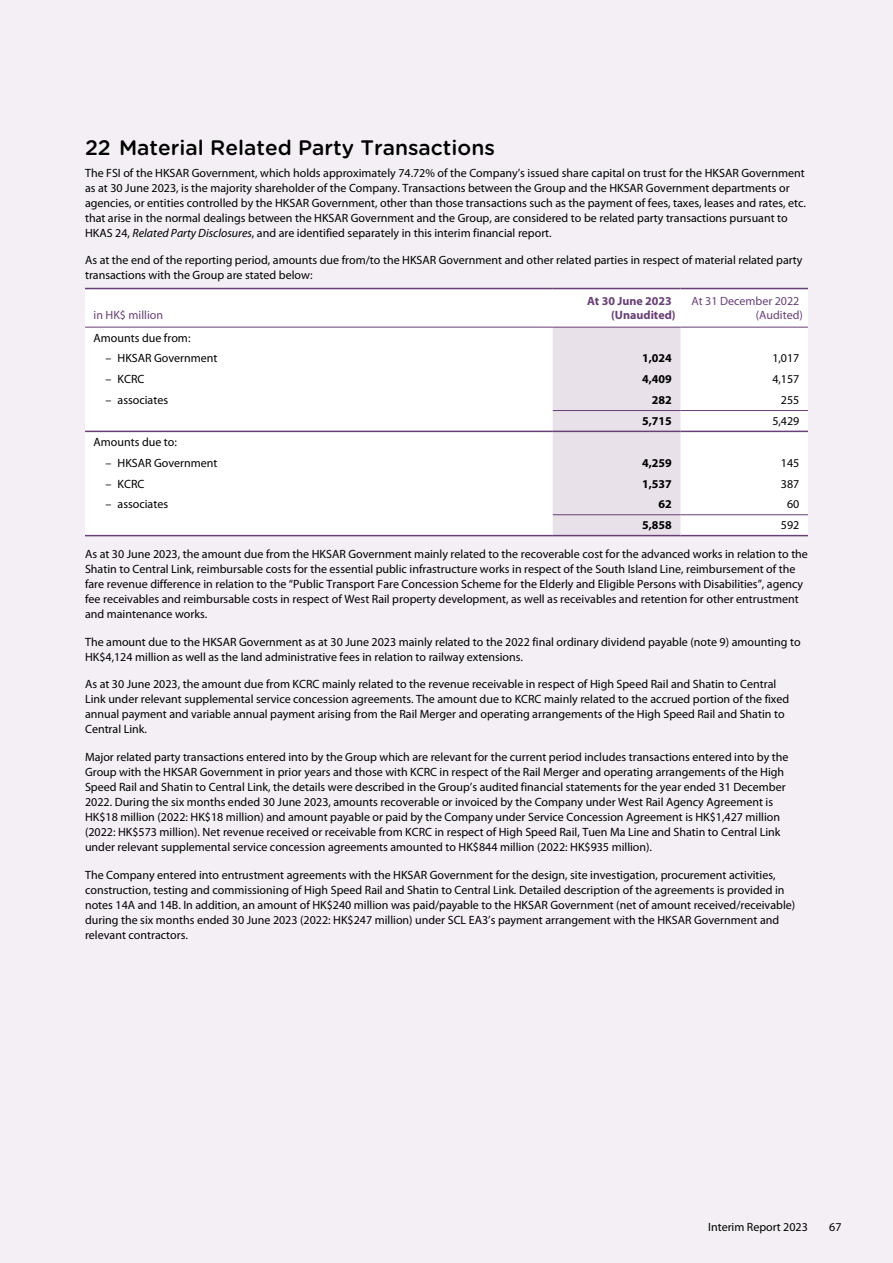
<style>
.page{position:relative;width:893px;height:1263px;background:#f3eff4}
.page>*{position:absolute;margin:0;border:0;box-sizing:border-box;transform-origin:0 0}
.t1{font:500 21px "Gotham Rounded";color:#000}
.t2{font:12px/15px "Myriad Pro";color:#000}
.t3{font:12px/13.5px "Myriad Pro";color:#693f77;text-align:right}
.t4{font:700 12px "Myriad Pro";color:#000}
.t5{font:700 12px/13.5px "Myriad Pro";color:#693f77}
.s1{font-style:italic}
</style>
<div class="page">
<div style="left:85px;top:289px;width:723px;height:246px;background:#fff"></div>
<div style="left:553px;top:328px;width:127px;height:207px;background:#e8e1e9"></div>
<hr style="left:85px;top:288px;width:468px;height:1px;background:#693f77">
<hr style="left:553px;top:288px;width:127px;height:1px;background:#693f77">
<hr style="left:680px;top:288px;width:128px;height:1px;background:#693f77">
<hr style="left:85px;top:327px;width:468px;height:1px;background:#693f77">
<hr style="left:553px;top:327px;width:127px;height:1px;background:#693f77">
<hr style="left:680px;top:327px;width:128px;height:1px;background:#693f77">
<hr style="left:85px;top:535px;width:468px;height:1px;background:#693f77">
<hr style="left:553px;top:535px;width:127px;height:1px;background:#693f77">
<hr style="left:680px;top:535px;width:128px;height:1px;background:#693f77">
<hr style="left:553px;top:514px;width:127px;height:1px;background:#693f77">
<hr style="left:680px;top:514px;width:128px;height:1px;background:#693f77">
<hr style="left:85px;top:431px;width:468px;height:1px;background:#693f77">
<hr style="left:553px;top:431px;width:127px;height:1px;background:#693f77">
<hr style="left:680px;top:431px;width:128px;height:1px;background:#693f77">
<hr style="left:553px;top:410px;width:127px;height:1px;background:#693f77">
<hr style="left:680px;top:410px;width:128px;height:1px;background:#693f77">
<h1 class="t1" style="left:85px;top:133px;width:411px">22 Material Related Party Transactions</h1>
<p class="t2" style="left:85px;top:165px;width:722px">The FSI of the HKSAR Government, which holds approximately 74.72% of the Company’s issued share capital on trust for the HKSAR Government as at 30 June 2023, is the majority shareholder of the Company. Transactions between the Group and the HKSAR Government departments or agencies, or entities controlled by the HKSAR Government, other than those transactions such as the payment of fees, taxes, leases and rates, etc. that arise in the normal dealings between the HKSAR Government and the Group, are considered to be related party transactions pursuant to HKAS 24, <span class="s1">Related Party Disclosures</span>, and are identified separately in this interim financial report.</p>
<p class="t2" style="left:85px;top:253px;width:719px">As at the end of the reporting period, amounts due from/to the HKSAR Government and other related parties in respect of material related party transactions with the Group are stated below:</p>
<p class="t3" style="left:94px;top:308px;width:71px">in HK$ million</p>
<p class="t5" style="left:611px;top:294px;width:66px;text-indent:-24px">At 30 June 2023 (Unaudited)</p>
<p class="t3" style="left:691px;top:295px;width:113px">At 31 December 2022 (Audited)</p>
<p class="t2" style="left:94px;top:330px;width:98px">Amounts due from:</p>
<p class="t2" style="left:106px;top:351px;width:113px">– HKSAR Government</p>
<p class="t4" style="left:642px;top:351px;width:31px">1,024</p>
<p class="t2" style="left:772px;top:351px;width:29px">1,017</p>
<p class="t2" style="left:106px;top:372px;width:40px">– KCRC</p>
<p class="t4" style="left:642px;top:371px;width:31px">4,409</p>
<p class="t2" style="left:772px;top:372px;width:29px">4,157</p>
<p class="t2" style="left:106px;top:393px;width:64px">– associates</p>
<p class="t4" style="left:652px;top:392px;width:21px">282</p>
<p class="t2" style="left:781px;top:393px;width:20px">255</p>
<p class="t4" style="left:642px;top:413px;width:31px">5,715</p>
<p class="t2" style="left:772px;top:414px;width:29px">5,429</p>
<p class="t2" style="left:94px;top:435px;width:85px">Amounts due to:</p>
<p class="t2" style="left:106px;top:455px;width:113px">– HKSAR Government</p>
<p class="t4" style="left:642px;top:455px;width:31px">4,259</p>
<p class="t2" style="left:781px;top:455px;width:20px">145</p>
<p class="t2" style="left:106px;top:476px;width:40px">– KCRC</p>
<p class="t4" style="left:642px;top:476px;width:31px">1,537</p>
<p class="t2" style="left:781px;top:476px;width:20px">387</p>
<p class="t2" style="left:106px;top:497px;width:64px">– associates</p>
<p class="t4" style="left:658px;top:496px;width:15px">62</p>
<p class="t2" style="left:787px;top:497px;width:14px">60</p>
<p class="t4" style="left:642px;top:517px;width:31px">5,858</p>
<p class="t2" style="left:781px;top:518px;width:20px">592</p>
<p class="t2" style="left:85px;top:546px;width:724px">As at 30 June 2023, the amount due from the HKSAR Government mainly related to the recoverable cost for the advanced works in relation to the Shatin to Central Link, reimbursable costs for the essential public infrastructure works in respect of the South Island Line, reimbursement of the fare revenue difference in relation to the “Public Transport Fare Concession Scheme for the Elderly and Eligible Persons with Disabilities”, agency fee receivables and reimbursable costs in respect of West Rail property development, as well as receivables and retention for other entrustment and maintenance works.</p>
<p class="t2" style="left:85px;top:634px;width:717px">The amount due to the HKSAR Government as at 30 June 2023 mainly related to the 2022 final ordinary dividend payable (note 9) amounting to<br>HK$4,124 million as well as the land administrative fees in relation to railway extensions.</p>
<p class="t2" style="left:85px;top:677px;width:706px">As at 30 June 2023, the amount due from KCRC mainly related to the revenue receivable in respect of High Speed Rail and Shatin to Central Link under relevant supplemental service concession agreements. The amount due to KCRC mainly related to the accrued portion of the fixed annual payment and variable annual payment arising from the Rail Merger and operating arrangements of the High Speed Rail and Shatin to Central Link.</p>
<p class="t2" style="left:85px;top:750px;width:705px">Major related party transactions entered into by the Group which are relevant for the current period includes transactions entered into by the Group with the HKSAR Government in prior years and those with KCRC in respect of the Rail Merger and operating arrangements of the High Speed Rail and Shatin to Central Link, the details were described in the Group’s audited financial statements for the year ended 31 December 2022. During the six months ended 30 June 2023, amounts recoverable or invoiced by the Company under West Rail Agency Agreement is HK$18 million (2022: HK$18 million) and amount payable or paid by the Company under Service Concession Agreement is HK$1,427 million (2022: HK$573 million). Net revenue received or receivable from KCRC in respect of High Speed Rail, Tuen Ma Line and Shatin to Central Link under relevant supplemental service concession agreements amounted to HK$844 million (2022: HK$935 million).</p>
<p class="t2" style="left:85px;top:867px;width:712px">The Company entered into entrustment agreements with the HKSAR Government for the design, site investigation, procurement activities, construction, testing and commissioning of High Speed Rail and Shatin to Central Link. Detailed description of the agreements is provided in notes 14A and 14B. In addition, an amount of HK$240 million was paid/payable to the HKSAR Government (net of amount received/receivable) during the six months ended 30 June 2023 (2022: HK$247 million) under SCL EA3’s payment arrangement with the HKSAR Government and relevant contractors.</p>
<p class="t2" style="left:708px;top:1219px;width:101px">Interim Report 2023</p>
<p class="t2" style="left:829px;top:1219px;width:14px">67</p>
</div>
